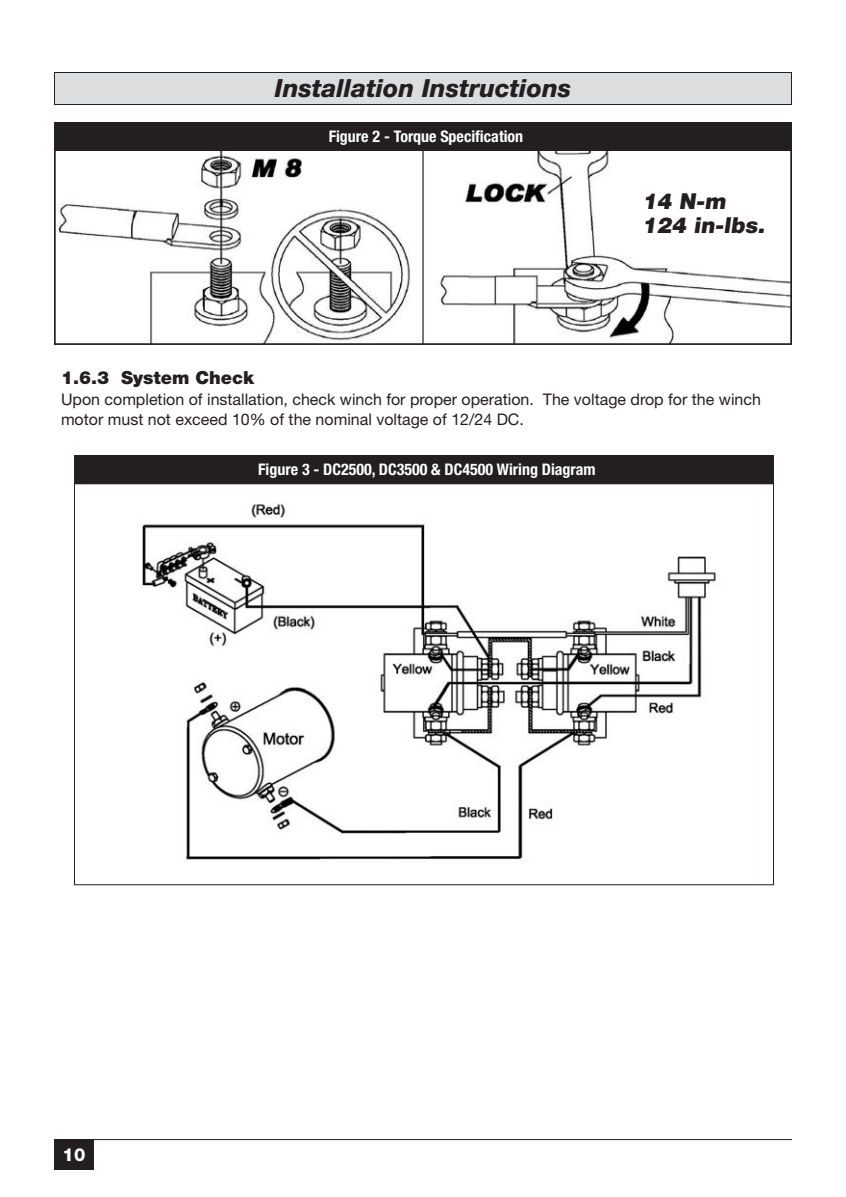
<style>
.page{position:relative;width:846px;height:1197px;background:#fff}
.page>*{position:absolute;margin:0;border:0;box-sizing:border-box;transform-origin:0 0}
.t1{font:italic 800 25px "Helvetica Neue LT Std";color:#231f20}
.t2{font:900 22px/24px "Helvetica Neue LT Std";color:#231f20}
.t3{font:900 18px "Helvetica Neue LT Std";color:#231f20}
.t4{font:800 18px "Helvetica Neue LT Std";color:#fff}
.t5{font:16px/20px "Helvetica Neue LT Std";color:#231f20}
.t6{font:700 condensed 16px "Helvetica Neue LT Std";color:#fff}
</style>
<div class="page">
<hr style="left:54px;top:1139px;width:738px;height:1px;background:#231f20">
<div style="left:54px;top:1139px;width:40px;height:30px;background:#231f20"></div>
<img style="left:57px;top:150px;width:732px;height:192px">
<div style="left:54px;top:131px;width:738px;height:214px;border:2px solid #231f20"></div>
<div style="left:54px;top:122px;width:738px;height:28px;background:#231f20"></div>
<div style="left:54px;top:72px;width:738px;height:32px;background:#dcdddf"></div>
<div style="left:54px;top:72px;width:738px;height:33px;border:1px solid #231f20"></div>
<img style="left:141px;top:503px;width:575px;height:357px">
<div style="left:74px;top:456px;width:700px;height:28px;background:#231f20"></div>
<h1 class="t1" style="left:275px;top:73px;width:298px">Installation Instructions</h1>
<p class="t6" style="left:329px;top:126px;width:196px">Figure 2 - Torque Specification</p>
<p class="t3" style="left:61px;top:366px;width:195px">1.6.3 System Check</p>
<h2 class="t2" style="left:642px;top:189px;width:128px">14 N-m<br>124 in-lbs.</h2>
<p class="t5" style="left:61px;top:389px;width:701px">Upon completion of installation, check winch for proper operation. The voltage drop for the winch motor must not exceed 10% of the nominal voltage of 12/24 DC.</p>
<p class="t6" style="left:258px;top:460px;width:339px">Figure 3 - DC2500, DC3500 &amp; DC4500 Wiring Diagram</p>
<p class="t4" style="left:63px;top:1144px;width:24px">10</p>
</div>
